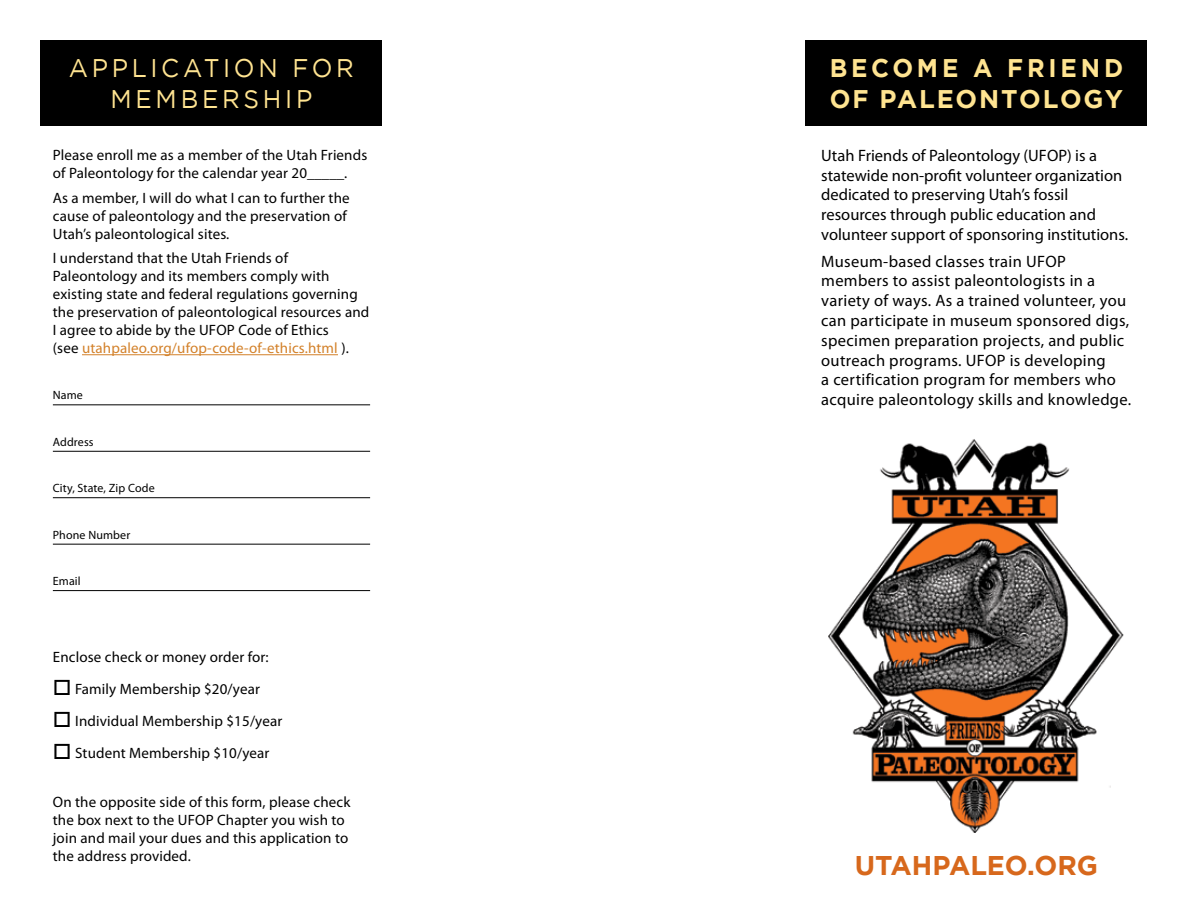
<style>
.page{position:relative;width:1188px;height:918px;background:#fff}
.page>*{position:absolute;margin:0;border:0;box-sizing:border-box;transform-origin:0 0}
.t1{font:700 27px "Gotham";letter-spacing:-.005em;color:#d7681c}
.t2{font:700 25.5px/30.6px "Gotham";letter-spacing:.08em;color:#ffe491;scale:.96 1}
.t3{font:25.5px/30.6px "Gotham";letter-spacing:.15em;color:#ffe491;text-align:center;scale:.96 1}
.t4{font:16.5px/19.8px "Myriad Pro";letter-spacing:.02em;color:#000}
.t5{font:16.5px/19.8px "Myriad Pro";color:#000}
.t6{font:15px/18px "Myriad Pro";letter-spacing:.01em;color:#000}
.t7{font:12px "Myriad Pro";letter-spacing:.01em;color:#000}
.s1{color:#d3812a}
</style>
<div class="page">
<div style="left:806px;top:40px;width:342px;height:86px;background:#000"></div>
<div style="left:40px;top:40px;width:342px;height:86px;background:#000"></div>
<img style="left:828px;top:439px;width:296px;height:393px">
<hr style="left:82px;top:354px;width:256px;height:1px;background:#d3812a">
<hr style="left:53px;top:404px;width:317px;height:1px;background:#000">
<hr style="left:53px;top:451px;width:317px;height:1px;background:#000">
<hr style="left:53px;top:497px;width:317px;height:1px;background:#000">
<hr style="left:53px;top:544px;width:317px;height:1px;background:#000">
<hr style="left:53px;top:590px;width:317px;height:1px;background:#000">
<h2 class="t3" style="left:69px;top:53px;width:298px">APPLICATION FOR<br>MEMBERSHIP</h2>
<p class="t6" style="left:53px;top:145px;width:316px">Please enroll me as a member of the Utah Friends of Paleontology for the calendar year 20_____.</p>
<p class="t6" style="left:53px;top:188px;width:298px">As a member, I will do what I can to further the cause of paleontology and the preservation of<br>Utah’s paleontological sites.</p>
<p class="t6" style="left:53px;top:249px;width:318px">I understand that the Utah Friends of Paleontology and its members comply with existing state and federal regulations governing the preservation of paleontological resources and I agree to abide by the UFOP Code of Ethics<br>(see <span class="s1">utahpaleo.org/ufop-code-of-ethics.html</span> ).</p>
<p class="t7" style="left:53px;top:388px;width:32px">Name</p>
<p class="t7" style="left:53px;top:434px;width:42px">Address</p>
<p class="t7" style="left:53px;top:481px;width:103px">City, State, Zip Code</p>
<p class="t7" style="left:53px;top:527px;width:79px">Phone Number</p>
<p class="t7" style="left:53px;top:574px;width:29px">Email</p>
<p class="t6" style="left:53px;top:647px;width:217px">Enclose check or money order for:</p>
<p class="t6" style="left:53px;top:679px;width:209px">□ Family Membership $20/year</p>
<p class="t6" style="left:53px;top:711px;width:231px">□ Individual Membership $15/year</p>
<p class="t6" style="left:53px;top:743px;width:218px">□ Student Membership $10/year</p>
<p class="t6" style="left:53px;top:793px;width:299px">On the opposite side of this form, please check the box next to the UFOP Chapter you wish to join and mail your dues and this application to the address provided.</p>
<h2 class="t2" style="left:830px;top:52px;width:307px">BECOME A FRIEND<br>OF PALEONTOLOGY</h2>
<p class="t5" style="left:821px;top:145px;width:308px">Utah Friends of Paleontology (UFOP) is a statewide non-profit volunteer organization dedicated to preserving Utah’s fossil resources through public education and volunteer support of sponsoring institutions.</p>
<p class="t4" style="left:821px;top:251px;width:312px">Museum-based classes train UFOP members to assist paleontologists in a variety of ways. As a trained volunteer, you can participate in museum sponsored digs, specimen preparation projects, and public outreach programs. UFOP is developing<br>a certification program for members who acquire paleontology skills and knowledge.</p>
<h1 class="t1" style="left:855px;top:850px;width:245px">UTAHPALEO.ORG</h1>
</div>
